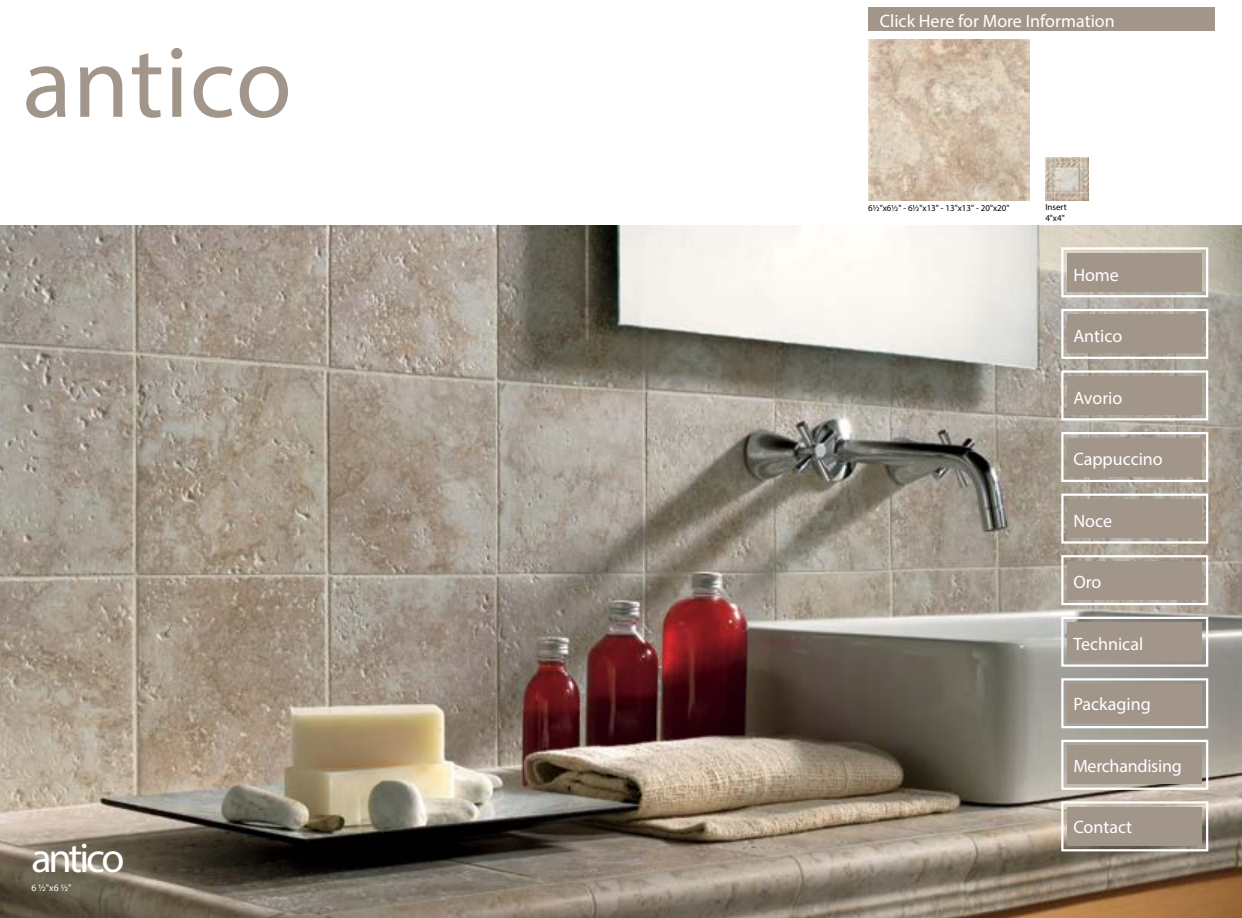
<style>
.page{position:relative;width:1242px;height:918px;background:#fff}
.page>*{position:absolute;margin:0;border:0;box-sizing:border-box;transform-origin:0 0}
.t1{font:102px "Myriad Pro";letter-spacing:.01em;color:#a2958a}
.t2{font:42px "Myriad Pro";letter-spacing:-.075em;color:#fff}
.t3{font:18px "Myriad Pro";color:#fff}
.t4{font:9.75px "Myriad Pro";color:#fff}
.t5{font:9px/10.5px "Myriad Pro";color:#000}
</style>
<div class="page">
<img style="left:0;top:226px;width:1242px;height:692px">
<div style="left:1061px;top:247px;width:147px;height:50px;border:2px solid #fff"></div>
<div style="left:1068px;top:253px;width:134px;height:38px;background:#a2958a"></div>
<div style="left:1061px;top:309px;width:147px;height:50px;border:2px solid #fff"></div>
<div style="left:1068px;top:315px;width:134px;height:38px;background:#a2958a"></div>
<div style="left:1061px;top:370px;width:147px;height:50px;border:2px solid #fff"></div>
<div style="left:1068px;top:376px;width:134px;height:38px;background:#a2958a"></div>
<div style="left:1061px;top:494px;width:147px;height:50px;border:2px solid #fff"></div>
<div style="left:1068px;top:500px;width:134px;height:38px;background:#a2958a"></div>
<div style="left:1061px;top:555px;width:147px;height:50px;border:2px solid #fff"></div>
<div style="left:1068px;top:561px;width:134px;height:38px;background:#a2958a"></div>
<div style="left:1061px;top:740px;width:147px;height:50px;border:2px solid #fff"></div>
<div style="left:1068px;top:746px;width:134px;height:38px;background:#a2958a"></div>
<div style="left:1061px;top:432px;width:147px;height:50px;border:2px solid #fff"></div>
<div style="left:1068px;top:438px;width:134px;height:38px;background:#a2958a"></div>
<div style="left:1061px;top:617px;width:147px;height:50px;border:2px solid #fff"></div>
<div style="left:1068px;top:623px;width:134px;height:38px;background:#a2958a"></div>
<div style="left:1061px;top:678px;width:147px;height:50px;border:2px solid #fff"></div>
<div style="left:1068px;top:684px;width:134px;height:38px;background:#a2958a"></div>
<div style="left:1061px;top:801px;width:147px;height:50px;border:2px solid #fff"></div>
<div style="left:1068px;top:807px;width:134px;height:38px;background:#a2958a"></div>
<div style="left:868px;top:8px;width:347px;height:23px;background:#a2958a"></div>
<img style="left:868px;top:40px;width:161px;height:161px">
<img style="left:1045px;top:157px;width:44px;height:44px">
<h1 class="t1" style="left:23px;top:20px;width:271px">antico</h1>
<h2 class="t2" style="left:32px;top:832px;width:94px">antico</h2>
<p class="t4" style="left:32px;top:882px;width:42px">6 ½"x6 ½"</p>
<p class="t3" style="left:880px;top:10px;width:237px">Click Here for More Information</p>
<p class="t5" style="left:868px;top:203px;width:143px">6½"x6½" - 6½"x13" - 13"x13" - 20"x20"</p>
<p class="t5" style="left:1045px;top:202px;width:23px">Insert<br>4"x4"</p>
<p class="t3" style="left:1073px;top:263px;width:47px">Home</p>
<p class="t3" style="left:1073px;top:325px;width:50px">Antico</p>
<p class="t3" style="left:1073px;top:387px;width:51px">Avorio</p>
<p class="t3" style="left:1073px;top:448px;width:91px">Cappuccino</p>
<p class="t3" style="left:1073px;top:510px;width:40px">Noce</p>
<p class="t3" style="left:1073px;top:571px;width:29px">Oro</p>
<p class="t3" style="left:1073px;top:633px;width:71px">Technical</p>
<p class="t3" style="left:1073px;top:692px;width:79px">Packaging</p>
<p class="t3" style="left:1073px;top:754px;width:110px">Merchandising</p>
<p class="t3" style="left:1073px;top:816px;width:60px">Contact</p>
</div>
